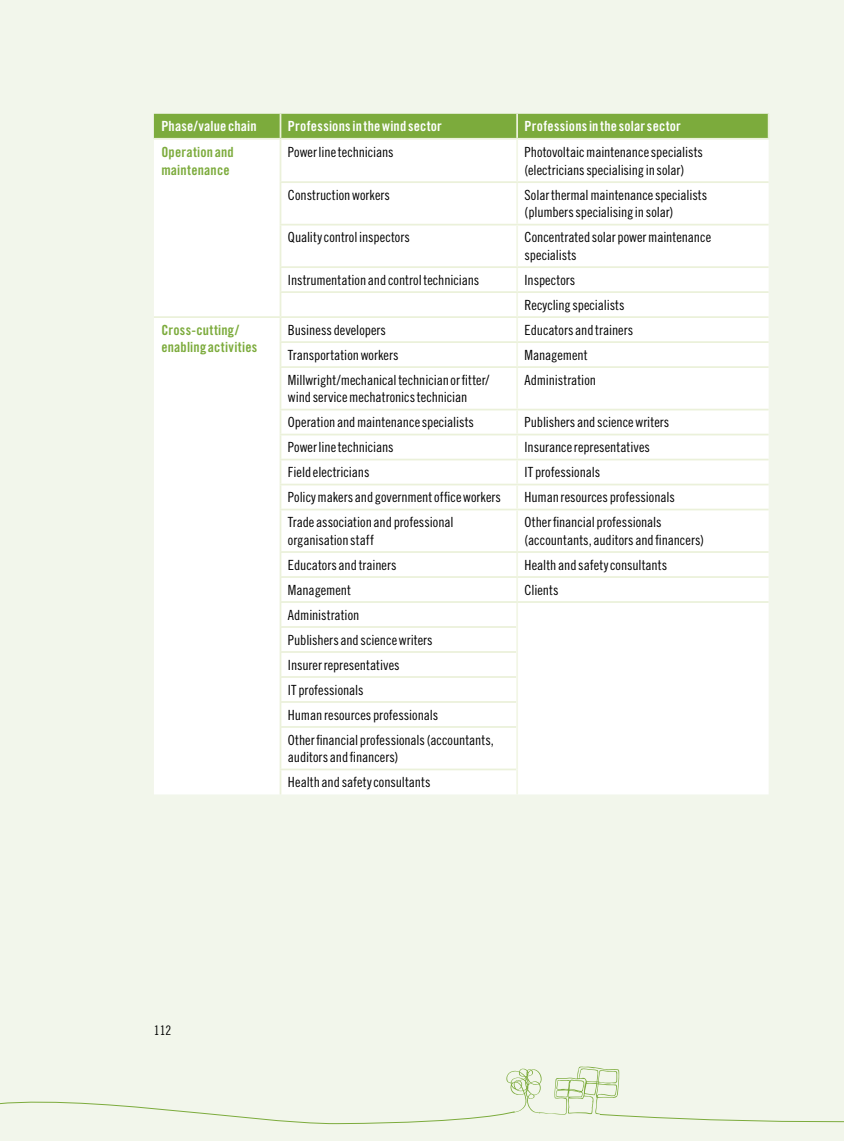
<style>
.page{position:relative;width:844px;height:1141px;background:#fff}
.page>*{position:absolute;margin:0;border:0;box-sizing:border-box;transform-origin:0 0}
.T-Text{font:14px/17.5px "Trade Gothic LT Std Cn 18";color:#000}
.T-Text_bold_neg{font:14px "Trade Gothic LT Std Bd Cn 20";letter-spacing:.015em;color:#fff}
.T-Text_bold_grün{font:14px/17.5px "Trade Gothic LT Std Bd Cn 20";letter-spacing:.015em;color:#7cab3c}
.t1{font:13.12px "Trade Gothic LT Std Cn 18";color:#000}
</style>
<div class="page">
<div style="left:0;top:0;width:843px;height:1141px;background:#f2f6eb"></div>
<div style="left:154px;top:114px;width:613px;height:24px;background:#7cab3c"></div>
<div style="left:154px;top:140px;width:125px;height:654px;background:#fff"></div>
<div style="left:282px;top:140px;width:486px;height:654px;background:#fff"></div>
<hr style="left:279px;top:114px;width:2px;height:24px;background:#ebf1da">
<hr style="left:516px;top:114px;width:2px;height:24px;background:#ebf1da">
<hr style="left:767px;top:114px;width:2px;height:24px;background:#ebf1da">
<hr style="left:154px;top:138px;width:126px;height:2px;background:#ebf1da">
<hr style="left:280px;top:138px;width:237px;height:2px;background:#ebf1da">
<hr style="left:279px;top:140px;width:2px;height:41px;background:#ebf1da">
<hr style="left:517px;top:138px;width:252px;height:2px;background:#ebf1da">
<hr style="left:279px;top:181px;width:238px;height:2px;background:#ebf1da">
<hr style="left:279px;top:183px;width:2px;height:41px;background:#ebf1da">
<hr style="left:517px;top:181px;width:251px;height:2px;background:#ebf1da">
<hr style="left:279px;top:224px;width:238px;height:2px;background:#ebf1da">
<hr style="left:279px;top:226px;width:2px;height:40px;background:#ebf1da">
<hr style="left:517px;top:224px;width:251px;height:2px;background:#ebf1da">
<hr style="left:279px;top:266px;width:238px;height:2px;background:#ebf1da">
<hr style="left:279px;top:268px;width:2px;height:23px;background:#ebf1da">
<hr style="left:517px;top:266px;width:251px;height:2px;background:#ebf1da">
<hr style="left:279px;top:291px;width:238px;height:2px;background:#ebf1da">
<hr style="left:279px;top:293px;width:2px;height:23px;background:#ebf1da">
<hr style="left:517px;top:291px;width:251px;height:2px;background:#ebf1da">
<hr style="left:154px;top:316px;width:126px;height:2px;background:#ebf1da">
<hr style="left:280px;top:316px;width:237px;height:2px;background:#ebf1da">
<hr style="left:279px;top:318px;width:2px;height:23px;background:#ebf1da">
<hr style="left:517px;top:316px;width:251px;height:2px;background:#ebf1da">
<hr style="left:279px;top:341px;width:238px;height:2px;background:#ebf1da">
<hr style="left:279px;top:343px;width:2px;height:23px;background:#ebf1da">
<hr style="left:517px;top:341px;width:251px;height:2px;background:#ebf1da">
<hr style="left:279px;top:366px;width:238px;height:2px;background:#ebf1da">
<hr style="left:279px;top:368px;width:2px;height:41px;background:#ebf1da">
<hr style="left:517px;top:366px;width:251px;height:2px;background:#ebf1da">
<hr style="left:279px;top:409px;width:238px;height:1px;background:#ebf1da">
<hr style="left:279px;top:410px;width:2px;height:24px;background:#ebf1da">
<hr style="left:517px;top:409px;width:251px;height:1px;background:#ebf1da">
<hr style="left:279px;top:434px;width:238px;height:1px;background:#ebf1da">
<hr style="left:279px;top:435px;width:2px;height:24px;background:#ebf1da">
<hr style="left:517px;top:434px;width:251px;height:1px;background:#ebf1da">
<hr style="left:279px;top:459px;width:238px;height:1px;background:#ebf1da">
<hr style="left:279px;top:460px;width:2px;height:24px;background:#ebf1da">
<hr style="left:517px;top:459px;width:251px;height:1px;background:#ebf1da">
<hr style="left:279px;top:484px;width:238px;height:1px;background:#ebf1da">
<hr style="left:279px;top:485px;width:2px;height:24px;background:#ebf1da">
<hr style="left:517px;top:484px;width:251px;height:1px;background:#ebf1da">
<hr style="left:279px;top:509px;width:238px;height:1px;background:#ebf1da">
<hr style="left:279px;top:510px;width:2px;height:41px;background:#ebf1da">
<hr style="left:517px;top:509px;width:251px;height:1px;background:#ebf1da">
<hr style="left:279px;top:551px;width:238px;height:2px;background:#ebf1da">
<hr style="left:279px;top:553px;width:2px;height:23px;background:#ebf1da">
<hr style="left:517px;top:551px;width:251px;height:2px;background:#ebf1da">
<hr style="left:279px;top:576px;width:238px;height:2px;background:#ebf1da">
<hr style="left:279px;top:578px;width:2px;height:23px;background:#ebf1da">
<hr style="left:517px;top:576px;width:251px;height:2px;background:#ebf1da">
<hr style="left:279px;top:601px;width:238px;height:2px;background:#ebf1da">
<hr style="left:279px;top:603px;width:2px;height:23px;background:#ebf1da">
<hr style="left:517px;top:601px;width:251px;height:2px;background:#ebf1da">
<hr style="left:279px;top:626px;width:237px;height:2px;background:#ebf1da">
<hr style="left:279px;top:628px;width:2px;height:23px;background:#ebf1da">
<hr style="left:279px;top:651px;width:237px;height:2px;background:#ebf1da">
<hr style="left:279px;top:653px;width:2px;height:23px;background:#ebf1da">
<hr style="left:279px;top:676px;width:237px;height:2px;background:#ebf1da">
<hr style="left:279px;top:678px;width:2px;height:23px;background:#ebf1da">
<hr style="left:279px;top:701px;width:237px;height:2px;background:#ebf1da">
<hr style="left:279px;top:703px;width:2px;height:23px;background:#ebf1da">
<hr style="left:279px;top:726px;width:237px;height:2px;background:#ebf1da">
<hr style="left:279px;top:728px;width:2px;height:41px;background:#ebf1da">
<hr style="left:279px;top:769px;width:237px;height:1px;background:#ebf1da">
<hr style="left:279px;top:770px;width:2px;height:24px;background:#ebf1da">
<hr style="left:516px;top:140px;width:2px;height:41px;background:#f2f6e6">
<hr style="left:516px;top:183px;width:2px;height:41px;background:#f2f6e6">
<hr style="left:516px;top:226px;width:2px;height:40px;background:#f2f6e6">
<hr style="left:516px;top:268px;width:2px;height:23px;background:#f2f6e6">
<hr style="left:516px;top:293px;width:2px;height:23px;background:#f2f6e6">
<hr style="left:516px;top:318px;width:2px;height:23px;background:#f2f6e6">
<hr style="left:516px;top:343px;width:2px;height:23px;background:#f2f6e6">
<hr style="left:516px;top:368px;width:2px;height:41px;background:#f2f6e6">
<hr style="left:516px;top:410px;width:2px;height:24px;background:#f2f6e6">
<hr style="left:516px;top:435px;width:2px;height:24px;background:#f2f6e6">
<hr style="left:516px;top:460px;width:2px;height:24px;background:#f2f6e6">
<hr style="left:516px;top:485px;width:2px;height:24px;background:#f2f6e6">
<hr style="left:516px;top:510px;width:2px;height:41px;background:#f2f6e6">
<hr style="left:516px;top:553px;width:2px;height:23px;background:#f2f6e6">
<hr style="left:516px;top:578px;width:2px;height:23px;background:#f2f6e6">
<hr style="left:516px;top:603px;width:2px;height:24px;background:#f2f6e6">
<hr style="left:516px;top:627px;width:2px;height:25px;background:#f2f6e6">
<hr style="left:516px;top:652px;width:2px;height:25px;background:#f2f6e6">
<hr style="left:516px;top:677px;width:2px;height:25px;background:#f2f6e6">
<hr style="left:516px;top:702px;width:2px;height:25px;background:#f2f6e6">
<hr style="left:516px;top:727px;width:2px;height:42px;background:#f2f6e6">
<hr style="left:516px;top:769px;width:2px;height:25px;background:#f2f6e6">
<svg style="left:0;top:1066px;width:843px;height:59px"></svg>
<p class="T-Text_bold_neg" style="left:161px;top:118px;width:97px">Phase/value chain</p>
<p class="T-Text_bold_neg" style="left:288px;top:118px;width:155px">Professions in the wind sector</p>
<p class="T-Text_bold_neg" style="left:524px;top:118px;width:158px">Professions in the solar sector</p>
<p class="T-Text_bold_grün" style="left:161px;top:143px;width:74px">Operation and maintenance</p>
<p class="T-Text" style="left:288px;top:143px;width:107px">Power line technicians</p>
<p class="T-Text" style="left:524px;top:143px;width:180px">Photovoltaic maintenance specialists (electricians specialising in solar)</p>
<p class="T-Text" style="left:288px;top:186px;width:103px">Construction workers</p>
<p class="T-Text" style="left:524px;top:186px;width:184px">Solar thermal maintenance specialists (plumbers specialising in solar)</p>
<p class="T-Text" style="left:288px;top:228px;width:123px">Quality control inspectors</p>
<p class="T-Text" style="left:524px;top:228px;width:188px">Concentrated solar power maintenance specialists</p>
<p class="T-Text" style="left:288px;top:271px;width:193px">Instrumentation and control technicians</p>
<p class="T-Text" style="left:524px;top:271px;width:52px">Inspectors</p>
<p class="T-Text" style="left:524px;top:296px;width:101px">Recycling specialists</p>
<p class="T-Text_bold_grün" style="left:161px;top:321px;width:97px">Cross-cutting/ enabling activities</p>
<p class="T-Text" style="left:288px;top:321px;width:100px">Business developers</p>
<p class="T-Text" style="left:524px;top:321px;width:110px">Educators and trainers</p>
<p class="T-Text" style="left:288px;top:346px;width:112px">Transportation workers</p>
<p class="T-Text" style="left:524px;top:346px;width:65px">Management</p>
<p class="T-Text" style="left:288px;top:371px;width:203px">Millwright/mechanical technician or fitter/ wind service mechatronics technician</p>
<p class="T-Text" style="left:524px;top:371px;width:73px">Administration</p>
<p class="T-Text" style="left:288px;top:413px;width:187px">Operation and maintenance specialists</p>
<p class="T-Text" style="left:524px;top:413px;width:146px">Publishers and science writers</p>
<p class="T-Text" style="left:288px;top:438px;width:107px">Power line technicians</p>
<p class="T-Text" style="left:524px;top:438px;width:127px">Insurance representatives</p>
<p class="T-Text" style="left:288px;top:463px;width:83px">Field electricians</p>
<p class="T-Text" style="left:524px;top:463px;width:77px">IT professionals</p>
<p class="T-Text" style="left:288px;top:488px;width:214px">Policy makers and government office workers</p>
<p class="T-Text" style="left:524px;top:488px;width:152px">Human resources professionals</p>
<p class="T-Text" style="left:288px;top:513px;width:167px">Trade association and professional organisation staff</p>
<p class="T-Text" style="left:524px;top:513px;width:181px">Other financial professionals (accountants, auditors and financers)</p>
<p class="T-Text" style="left:288px;top:556px;width:110px">Educators and trainers</p>
<p class="T-Text" style="left:524px;top:556px;width:144px">Health and safety consultants</p>
<p class="T-Text" style="left:288px;top:581px;width:65px">Management</p>
<p class="T-Text" style="left:524px;top:581px;width:35px">Clients</p>
<p class="T-Text" style="left:288px;top:606px;width:73px">Administration</p>
<p class="T-Text" style="left:288px;top:631px;width:146px">Publishers and science writers</p>
<p class="T-Text" style="left:288px;top:656px;width:113px">Insurer representatives</p>
<p class="T-Text" style="left:288px;top:681px;width:77px">IT professionals</p>
<p class="T-Text" style="left:288px;top:706px;width:152px">Human resources professionals</p>
<p class="T-Text" style="left:288px;top:731px;width:207px">Other financial professionals (accountants, auditors and financers)</p>
<p class="T-Text" style="left:288px;top:773px;width:144px">Health and safety consultants</p>
<p class="t1" style="left:154px;top:1023px;width:19px">112</p>
</div>
